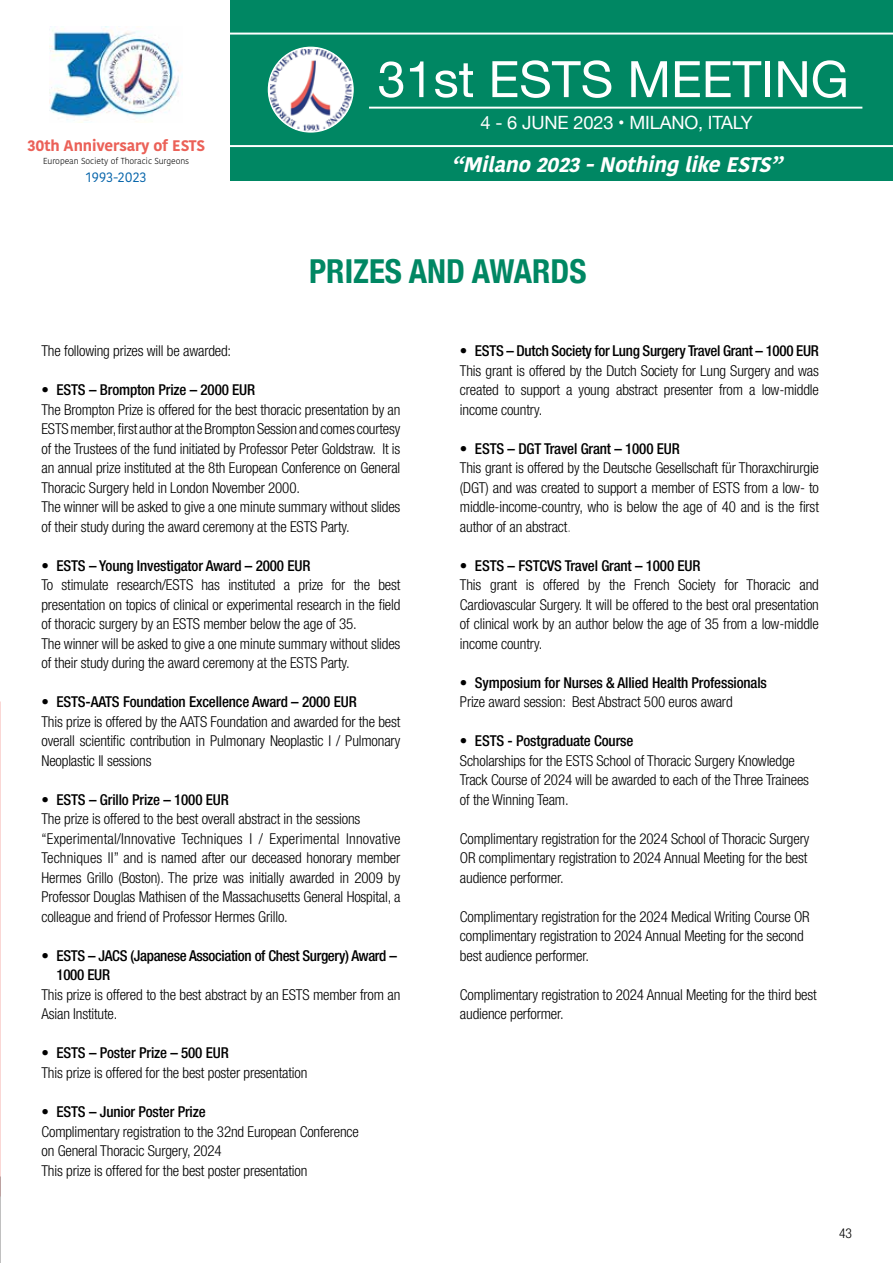
<style>
.page{position:relative;width:893px;height:1263px;background:#fff}
.page>*{position:absolute;margin:0;border:0;box-sizing:border-box;transform-origin:0 0}
.t1{font:50.25px "Helvetica Neue";color:#fff}
.t2{font:700 condensed 33px "Helvetica Neue";color:#008763}
.t3{font:italic 700 21px "Kohinoor Telugu";color:#fff}
.t4{font:18.3px "Helvetica Neue";letter-spacing:-.01em;color:#fff}
.t5{font:700 15.3px "Kohinoor Devanagari";letter-spacing:-.01em;color:#eb6158}
.t6{font:300 condensed 15px/19.5px "Helvetica Neue LT Com";letter-spacing:-.01em;color:#000}
.t7{font:500 condensed 15px/19.5px "Helvetica Neue LT Com";letter-spacing:-.01em;color:#000}
.t8{font:13.8px "Kohinoor Devanagari";color:#0564aa}
.t9{font:300 condensed 13.5px "Helvetica Neue LT Com";color:#000}
.t10{font:300 8.7px "Kohinoor Devanagari";letter-spacing:-.01em;color:#000}
.s1{color:#7e7e7d}
</style>
<div class="page">
<div style="left:0;top:0;width:893px;height:181px;background:#008763"></div>
<div style="left:0;top:0;width:229px;height:202px;background:#fff"></div>
<hr style="left:229px;top:145px;width:664px;height:2px;background:#fff">
<hr style="left:229px;top:33px;width:664px;height:2px;background:#fff">
<hr style="left:369px;top:107px;width:493px;height:2px;background:#fff">
<img style="left:270px;top:49px;width:82px;height:82px">
<img style="left:50px;top:27px;width:133px;height:94px">
<hr style="left:0;top:0;width:1px;height:181px;background:#008763">
<img style="left:0;top:702px;width:1px;height:489px">
<p class="t5" style="left:27px;top:132px;width:179px">30th Anniversary of ESTS</p>
<p class="t10" style="left:43px;top:156px;width:148px">European Society of Thoracic Surgeons</p>
<p class="t8" style="left:86px;top:169px;width:62px">1993-2023</p>
<h1 class="t1" style="left:378px;top:43px;width:473px">31st ESTS MEETING</h1>
<p class="t4" style="left:481px;top:109px;width:273px">4 - 6 JUNE 2023 • MILANO, ITALY</p>
<h3 class="t3" style="left:451px;top:153px;width:340px">“Milano2023-NothinglikeESTS”</h3>
<h2 class="t2" style="left:309px;top:243px;width:279px">PRIZES AND AWARDS</h2>
<p class="t6" style="left:41px;top:341px;width:191px">The following prizes will be awarded:</p>
<p class="t7" style="left:41px;top:380px;width:215px">• ESTS – Brompton Prize – 2000 EUR</p>
<p class="t6" style="left:41px;top:400px;width:360px">The Brompton Prize is offered for the best thoracic presentation by an ESTS member, first author at the Brompton Session and comes courtesy of the Trustees of the fund initiated by Professor Peter Goldstraw. It is an annual prize instituted at the 8th European Conference on General Thoracic Surgery held in London November 2000.<br>The winner will be asked to give a one minute summary without slides of their study during the award ceremony at the ESTS Party.</p>
<p class="t7" style="left:41px;top:556px;width:270px">• ESTS – Young Investigator Award – 2000 EUR</p>
<p class="t6" style="left:41px;top:575px;width:360px">To stimulate research/ESTS has instituted a prize for the best presentation on topics of clinical or experimental research in the field of thoracic surgery by an ESTS member below the age of 35.<br>The winner will be asked to give a one minute summary without slides of their study during the award ceremony at the ESTS Party.</p>
<p class="t7" style="left:41px;top:692px;width:317px">• ESTS-AATS Foundation Excellence Award – 2000 EUR</p>
<p class="t6" style="left:41px;top:712px;width:360px;text-align:justify">This prize is offered by the AATS Foundation and awarded for the best overall scientific contribution in Pulmonary Neoplastic I / Pulmonary Neoplastic II sessions</p>
<p class="t7" style="left:41px;top:790px;width:189px">• ESTS – Grillo Prize – 1000 EUR</p>
<p class="t6" style="left:41px;top:809px;width:360px">The prize is offered to the best overall abstract in the sessions “Experimental/Innovative Techniques I / Experimental Innovative Techniques II” and is named after our deceased honorary member Hermes Grillo (Boston). The prize was initially awarded in 2009 by Professor Douglas Mathisen of the Massachusetts General Hospital, a colleague and friend of Professor Hermes Grillo.</p>
<p class="t7" style="left:56px;top:946px;width:342px;text-indent:-15px">• ESTS – JACS (Japanese Association of Chest Surgery) Award –<br>1000 EUR</p>
<p class="t6" style="left:41px;top:985px;width:360px">This prize is offered to the best abstract by an ESTS member from an<br>Asian Institute.</p>
<p class="t7" style="left:41px;top:1043px;width:189px">• ESTS – Poster Prize – 500 EUR</p>
<p class="t6" style="left:41px;top:1063px;width:267px">This prize is offered for the best poster presentation</p>
<p class="t7" style="left:41px;top:1102px;width:166px">• ESTS – Junior Poster Prize</p>
<p class="t6" style="left:41px;top:1121px;width:319px">Complimentary registration to the 32nd European Conference on General Thoracic Surgery, 2024<br>This prize is offered for the best poster presentation</p>
<p class="t7" style="left:460px;top:341px;width:361px">• ESTS – Dutch Society for Lung Surgery Travel Grant – 1000 EUR</p>
<p class="t6" style="left:460px;top:361px;width:360px;text-align:justify">This grant is offered by the Dutch Society for Lung Surgery and was created to support a young abstract presenter from a low-middle income country.</p>
<p class="t7" style="left:460px;top:439px;width:221px">• ESTS – DGT Travel Grant – 1000 EUR</p>
<p class="t6" style="left:460px;top:458px;width:360px;text-align:justify">This grant is offered by the Deutsche Gesellschaft für Thoraxchirurgie (DGT) and was created to support a member of ESTS from a low- to middle-income-country, who is below the age of 40 and is the first author of an abstract<span class="s1">.</span></p>
<p class="t7" style="left:460px;top:556px;width:242px">• ESTS – FSTCVS Travel Grant – 1000 EUR</p>
<p class="t6" style="left:460px;top:575px;width:360px;text-align:justify">This grant is offered by the French Society for Thoracic and Cardiovascular Surgery. It will be offered to the best oral presentation of clinical work by an author below the age of 35 from a low-middle income country.</p>
<p class="t7" style="left:460px;top:673px;width:308px">• Symposium for Nurses &amp; Allied Health Professionals</p>
<p class="t6" style="left:460px;top:692px;width:274px">Prize award session: Best Abstract 500 euros award</p>
<p class="t7" style="left:460px;top:731px;width:175px">• ESTS - Postgraduate Course</p>
<p class="t6" style="left:460px;top:751px;width:351px">Scholarships for the ESTS School of Thoracic Surgery Knowledge<br>Track Course of 2024 will be awarded to each of the Three Trainees of the Winning Team.</p>
<p class="t6" style="left:460px;top:829px;width:351px">Complimentary registration for the 2024 School of Thoracic Surgery<br>OR complimentary registration to 2024 Annual Meeting for the best audience performer.</p>
<p class="t6" style="left:460px;top:907px;width:351px">Complimentary registration for the 2024 Medical Writing Course OR complimentary registration to 2024 Annual Meeting for the second best audience performer.</p>
<p class="t6" style="left:460px;top:985px;width:358px">Complimentary registration to 2024 Annual Meeting for the third best audience performer.</p>
<p class="t9" style="left:839px;top:1225px;width:14px">43</p>
</div>
